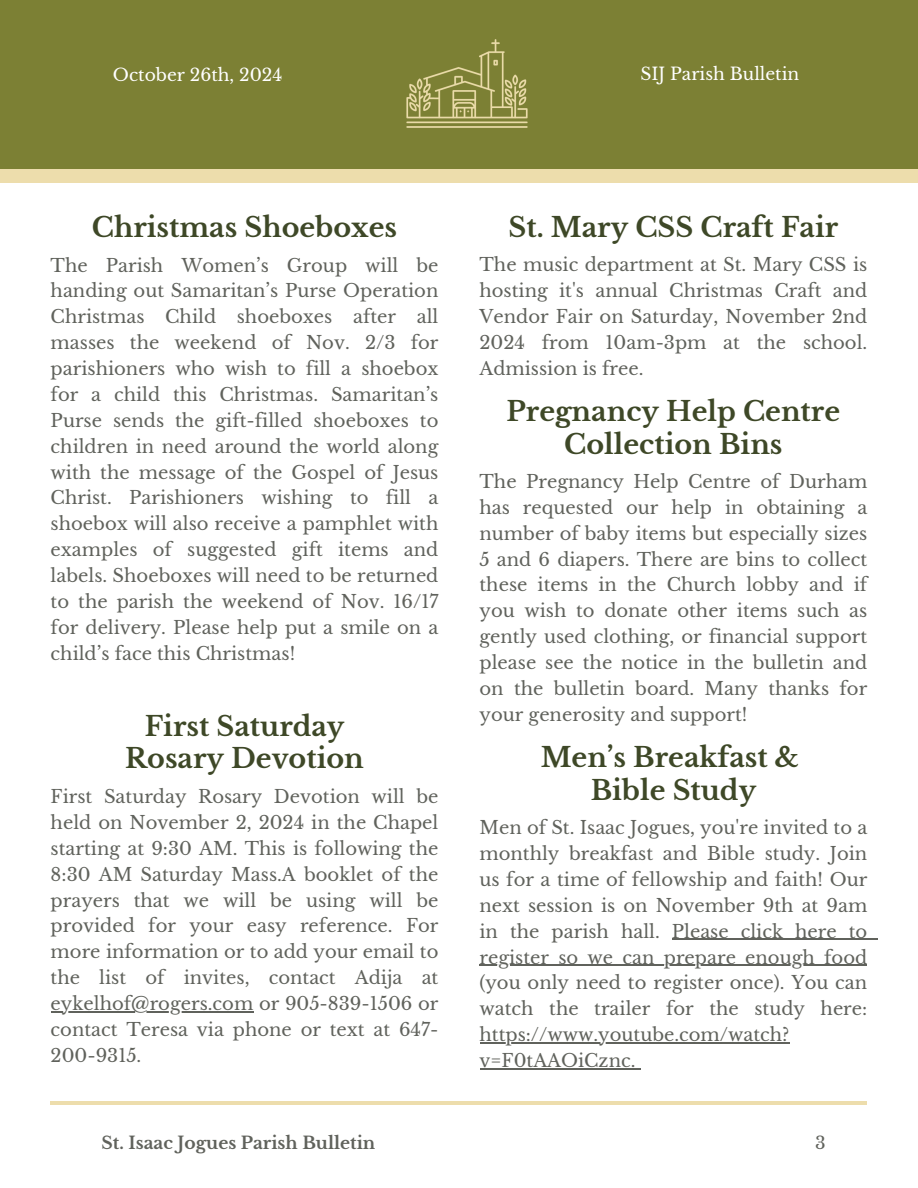
<style>
.page{position:relative;width:918px;height:1188px;background:#fff}
.page>*{position:absolute;margin:0;border:0;box-sizing:border-box;transform-origin:0 0}
.t1{font:700 27px/32.7px "Libre Baskerville";color:#3e4827;text-align:center}
.t2{font:18px/25.8px "Libre Baskerville";color:#60625c;text-align:justify}
.t3{font:17.1px "Libre Baskerville";color:#fff}
.t4{font:700 17.1px "Libre Baskerville";color:#60625c}
.t5{font:17.1px "Libre Baskerville";color:#60625c}
</style>
<div class="page">
<div style="left:0;top:154px;width:918px;height:29px;background:#edddac"></div>
<div style="left:0;top:0;width:918px;height:168px;background:#7c8034"></div>
<img style="left:406px;top:39px;width:122px;height:89px">
<hr style="left:51px;top:1101px;width:816px;height:4px;background:#edddac">
<hr style="left:51px;top:1011px;width:202px;height:1px;background:#60625c">
<hr style="left:672px;top:939px;width:195px;height:1px;background:#60625c">
<hr style="left:480px;top:965px;width:387px;height:1px;background:#60625c">
<hr style="left:480px;top:1042px;width:309px;height:1px;background:#60625c">
<hr style="left:480px;top:1068px;width:155px;height:1px;background:#60625c">
<p class="t3" style="left:113px;top:64px;width:171px">October 26th, 2024</p>
<p class="t3" style="left:640px;top:64px;width:160px">SIJ Parish Bulletin</p>
<p class="t1" style="left:92px;top:211px;width:307px">Christmas Shoeboxes</p>
<h1 class="t2" style="left:51px;top:252px;width:389px">The Parish Women’s Group will be handing out Samaritan’s Purse Operation Christmas Child shoeboxes after all masses the weekend of Nov. 2/3 for parishioners who wish to fill a shoebox for a child this Christmas. Samaritan’s Purse sends the gift-filled shoeboxes to children in need around the world along with the message of the Gospel of Jesus Christ. Parishioners wishing to fill a shoebox will also receive a pamphlet with examples of suggested gift items and labels. Shoeboxes will need to be returned to the parish the weekend of Nov. 16/17 for delivery. Please help put a smile on a child’s face this Christmas!</h1>
<p class="t1" style="left:125px;top:710px;width:240px">First Saturday<br>Rosary Devotion</p>
<h1 class="t2" style="left:51px;top:784px;width:389px">First Saturday Rosary Devotion will be held on November 2, 2024 in the Chapel starting at 9:30 AM. This is following the 8:30 AM Saturday Mass.A booklet of the prayers that we will be using will be provided for your easy reference. For more information or to add your email to the list of invites, contact Adija at</h1>
<p class="t2" style="left:51px;top:991px;width:389px">eykelhof@rogers.com or 905-839-1506 or contact Teresa via phone or text at 647- 200-9315.</p>
<p class="t1" style="left:509px;top:211px;width:331px">St. Mary CSS Craft Fair</p>
<h1 class="t2" style="left:480px;top:252px;width:389px">The music department at St. Mary CSS is hosting it's annual Christmas Craft and Vendor Fair on Saturday, November 2nd 2024 from 10am-3pm at the school.<br>Admission is free.</h1>
<p class="t1" style="left:507px;top:395px;width:335px">Pregnancy Help Centre<br>Collection Bins</p>
<h1 class="t2" style="left:480px;top:469px;width:389px">The Pregnancy Help Centre of Durham has requested our help in obtaining a number of baby items but especially sizes 5 and 6 diapers. There are bins to collect these items in the Church lobby and if you wish to donate other items such as gently used clothing, or financial support please see the notice in the bulletin and on the bulletin board. Many thanks for your generosity and support!</h1>
<p class="t1" style="left:541px;top:742px;width:260px">Men’s Breakfast &amp;<br>Bible Study</p>
<h2 class="t2" style="left:480px;top:815px;width:389px">Men of St. Isaac Jogues, you're invited to a monthly breakfast and Bible study. Join us for a time of fellowship and faith! Our next session is on November 9th at 9am in the parish hall. Please click here to</h2>
<p class="t2" style="left:480px;top:944px;width:389px;text-align:left">register so we can prepare enough food (you only need to register once). You can watch the trailer for the study here: https://www.youtube.com/watch? v=F0tAAOiCznc.</p>
<h1 class="t4" style="left:102px;top:1132px;width:275px">St. Isaac Jogues Parish Bulletin</h1>
<p class="t5" style="left:815px;top:1132px;width:12px">3</p>
</div>
